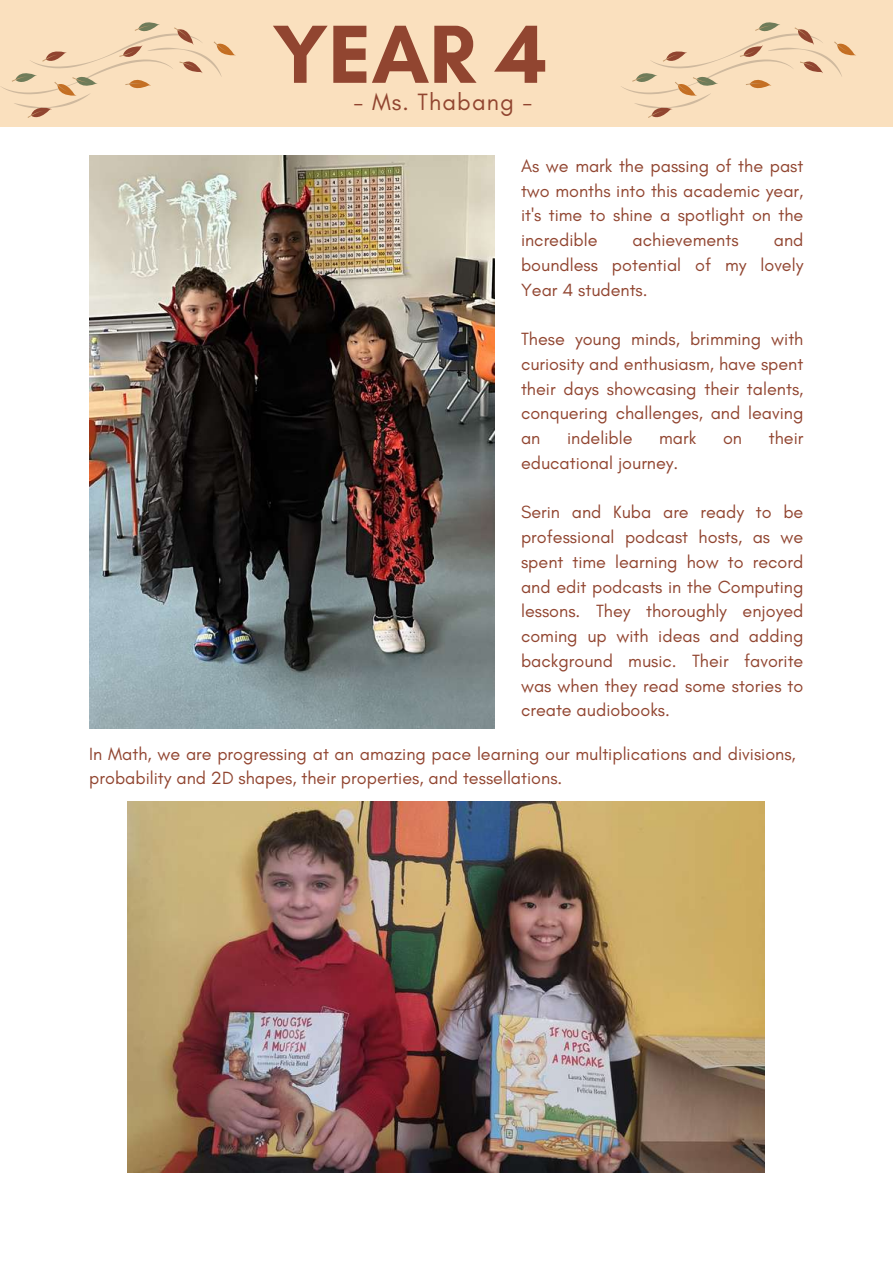
<style>
.page{position:relative;width:893px;height:1264px;background:#fff}
.page>*{position:absolute;margin:0;border:0;box-sizing:border-box;transform-origin:0 0}
.t1{font:700 83.85px "Glacial Indifference";color:#914530}
.t2{font:24px "Glacial Indifference";letter-spacing:.045em;color:#914530}
.t3{font:18px/24.8px "Glacial Indifference";color:#914530;text-align:justify}
</style>
<div class="page">
<div style="left:0;top:0;width:892px;height:127px;background:#fae0be"></div>
<img style="left:89px;top:156px;width:405px;height:572px">
<svg style="left:0;top:22px;width:236px;height:96px"></svg>
<svg style="left:621px;top:22px;width:235px;height:96px"></svg>
<img style="left:128px;top:801px;width:636px;height:371px">
<h1 class="t1" style="left:272px;top:3px;width:276px">YEAR 4</h1>
<h2 class="t2" style="left:353px;top:88px;width:180px">- Ms. Thabang -</h2>
<p class="t3" style="left:521px;top:153px;width:284px">As we mark the passing of the past two months into this academic year, it's time to shine a spotlight on the incredible</p>
<p class="t3" style="left:521px;top:227px;width:284px;text-indent:253px">and boundless potential of my lovely Year 4 students.</p>
<p class="t3" style="left:521px;top:326px;width:284px">These young minds, brimming with curiosity and enthusiasm, have spent their days showcasing their talents, conquering challenges, and leaving an</p>
<p class="t3" style="left:632px;top:227px;width:107px">achievements</p>
<p class="t3" style="left:567px;top:425px;width:67px">indelible</p>
<p class="t3" style="left:659px;top:425px;width:39px">mark</p>
<p class="t3" style="left:723px;top:425px;width:21px">on</p>
<p class="t3" style="left:768px;top:425px;width:36px">their</p>
<p class="t3" style="left:521px;top:450px;width:159px">educational journey.</p>
<p class="t3" style="left:521px;top:499px;width:284px">Serin and Kuba are ready to be professional podcast hosts, as we spent time learning how to record and edit podcasts in the Computing lessons. They thoroughly enjoyed coming up with ideas and adding background music. Their favorite was when they read some stories to create audiobooks.</p>
<p class="t3" style="left:89px;top:740px;width:708px">In Math, we are progressing at an amazing pace learning our multiplications and divisions, probability and 2D shapes, their properties, and tessellations.</p>
</div>
